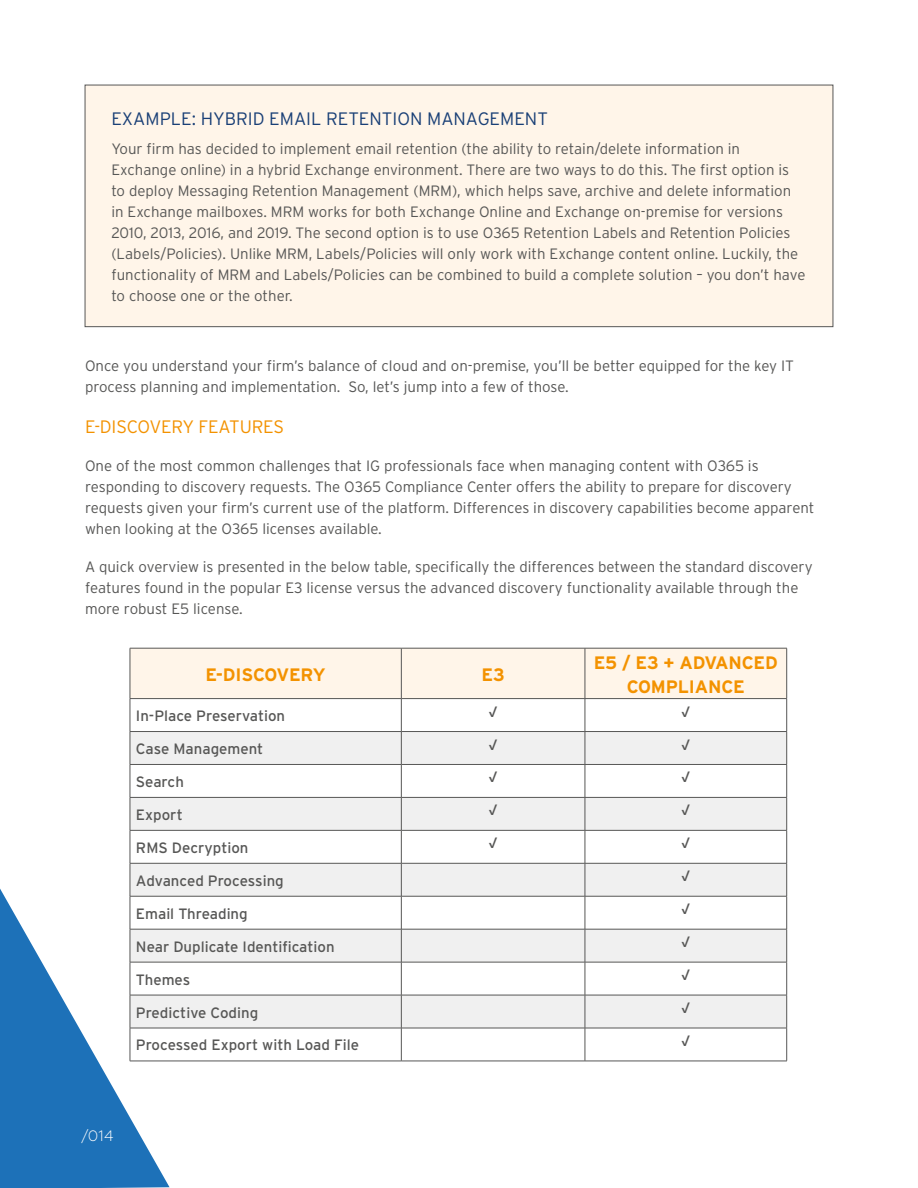
<style>
.page{position:relative;width:918px;height:1188px;background:#fff}
.page>*{position:absolute;margin:0;border:0;box-sizing:border-box;transform-origin:0 0}
.t1{font:300 18px "Interstate";color:#193f76}
.t2{font:700 18px/24px "Interstate";letter-spacing:-.01em;color:#f39200;text-align:center}
.t3{font:300 18px "Interstate";letter-spacing:-.01em;color:#f39200}
.t4{font:300 15px/21px "Interstate";color:#575756}
.t5{font:15px "Interstate";color:#575756}
.t6{font:300 15px "Geometria";color:#fff}
</style>
<div class="page">
<svg style="left:0;top:889px;width:170px;height:299px;fill:#1d71b8"></svg>
<div style="left:85px;top:85px;width:748px;height:242px;background:#fff5e9;border:1px solid #575756"></div>
<div style="left:131px;top:649px;width:655px;height:49px;background:#fff5e9"></div>
<svg style="left:131px;top:732px;width:655px;height:296px;fill:#f0f0f0"></svg>
<hr style="left:130px;top:648px;width:271px;height:1px;background:#575756">
<hr style="left:130px;top:648px;width:1px;height:50px;background:#575756">
<hr style="left:401px;top:648px;width:184px;height:1px;background:#575756">
<hr style="left:401px;top:648px;width:1px;height:50px;background:#575756">
<hr style="left:585px;top:648px;width:202px;height:1px;background:#575756">
<hr style="left:585px;top:648px;width:1px;height:50px;background:#575756">
<hr style="left:786px;top:648px;width:1px;height:50px;background:#575756">
<hr style="left:130px;top:698px;width:271px;height:1px;background:#575756">
<hr style="left:130px;top:699px;width:1px;height:32px;background:#575756">
<hr style="left:401px;top:698px;width:184px;height:1px;background:#575756">
<hr style="left:401px;top:699px;width:1px;height:32px;background:#575756">
<hr style="left:585px;top:698px;width:202px;height:1px;background:#575756">
<hr style="left:585px;top:699px;width:1px;height:32px;background:#575756">
<hr style="left:786px;top:699px;width:1px;height:32px;background:#575756">
<hr style="left:130px;top:731px;width:271px;height:1px;background:#575756">
<hr style="left:130px;top:732px;width:1px;height:32px;background:#575756">
<hr style="left:401px;top:731px;width:184px;height:1px;background:#575756">
<hr style="left:401px;top:732px;width:1px;height:32px;background:#575756">
<hr style="left:585px;top:731px;width:202px;height:1px;background:#575756">
<hr style="left:585px;top:732px;width:1px;height:32px;background:#575756">
<hr style="left:786px;top:732px;width:1px;height:32px;background:#575756">
<hr style="left:130px;top:765px;width:1px;height:32px;background:#575756">
<hr style="left:130px;top:831px;width:1px;height:32px;background:#575756">
<hr style="left:130px;top:896px;width:1px;height:33px;background:#575756">
<hr style="left:130px;top:962px;width:1px;height:33px;background:#575756">
<hr style="left:130px;top:1028px;width:1px;height:33px;background:#575756">
<hr style="left:130px;top:764px;width:271px;height:1px;background:#575756">
<hr style="left:401px;top:764px;width:184px;height:1px;background:#575756">
<hr style="left:585px;top:764px;width:202px;height:1px;background:#575756">
<hr style="left:401px;top:765px;width:1px;height:32px;background:#575756">
<hr style="left:401px;top:831px;width:1px;height:32px;background:#575756">
<hr style="left:401px;top:896px;width:1px;height:33px;background:#575756">
<hr style="left:401px;top:962px;width:1px;height:33px;background:#575756">
<hr style="left:401px;top:1028px;width:1px;height:33px;background:#575756">
<hr style="left:585px;top:765px;width:1px;height:32px;background:#575756">
<hr style="left:585px;top:831px;width:1px;height:32px;background:#575756">
<hr style="left:585px;top:896px;width:1px;height:33px;background:#575756">
<hr style="left:585px;top:962px;width:1px;height:33px;background:#575756">
<hr style="left:585px;top:1028px;width:1px;height:33px;background:#575756">
<hr style="left:786px;top:765px;width:1px;height:32px;background:#575756">
<hr style="left:786px;top:831px;width:1px;height:32px;background:#575756">
<hr style="left:786px;top:896px;width:1px;height:33px;background:#575756">
<hr style="left:786px;top:962px;width:1px;height:33px;background:#575756">
<hr style="left:786px;top:1028px;width:1px;height:33px;background:#575756">
<hr style="left:401px;top:797px;width:184px;height:1px;background:#575756">
<hr style="left:585px;top:797px;width:202px;height:1px;background:#575756">
<hr style="left:585px;top:798px;width:1px;height:32px;background:#575756">
<hr style="left:786px;top:798px;width:1px;height:32px;background:#575756">
<hr style="left:401px;top:830px;width:184px;height:1px;background:#575756">
<hr style="left:585px;top:830px;width:202px;height:1px;background:#575756">
<hr style="left:130px;top:863px;width:1px;height:33px;background:#575756">
<hr style="left:130px;top:863px;width:271px;height:1px;background:#575756">
<hr style="left:401px;top:863px;width:184px;height:1px;background:#575756">
<hr style="left:585px;top:863px;width:202px;height:1px;background:#575756">
<hr style="left:401px;top:863px;width:1px;height:33px;background:#575756">
<hr style="left:585px;top:863px;width:1px;height:33px;background:#575756">
<hr style="left:786px;top:863px;width:1px;height:33px;background:#575756">
<hr style="left:130px;top:896px;width:271px;height:1px;background:#575756">
<hr style="left:401px;top:896px;width:184px;height:1px;background:#575756">
<hr style="left:585px;top:896px;width:202px;height:1px;background:#575756">
<hr style="left:130px;top:929px;width:1px;height:33px;background:#575756">
<hr style="left:130px;top:929px;width:271px;height:1px;background:#575756">
<hr style="left:401px;top:929px;width:184px;height:1px;background:#575756">
<hr style="left:585px;top:929px;width:202px;height:1px;background:#575756">
<hr style="left:401px;top:929px;width:1px;height:33px;background:#575756">
<hr style="left:585px;top:929px;width:1px;height:33px;background:#575756">
<hr style="left:786px;top:929px;width:1px;height:33px;background:#575756">
<hr style="left:130px;top:962px;width:271px;height:1px;background:#575756">
<hr style="left:401px;top:962px;width:184px;height:1px;background:#575756">
<hr style="left:585px;top:962px;width:202px;height:1px;background:#575756">
<hr style="left:130px;top:995px;width:1px;height:33px;background:#575756">
<hr style="left:130px;top:995px;width:271px;height:1px;background:#575756">
<hr style="left:401px;top:995px;width:184px;height:1px;background:#575756">
<hr style="left:585px;top:995px;width:202px;height:1px;background:#575756">
<hr style="left:401px;top:995px;width:1px;height:33px;background:#575756">
<hr style="left:585px;top:995px;width:1px;height:33px;background:#575756">
<hr style="left:786px;top:995px;width:1px;height:33px;background:#575756">
<hr style="left:130px;top:1028px;width:271px;height:1px;background:#575756">
<hr style="left:401px;top:1028px;width:184px;height:1px;background:#575756">
<hr style="left:585px;top:1028px;width:202px;height:1px;background:#575756">
<hr style="left:130px;top:1061px;width:271px;height:1px;background:#575756">
<hr style="left:401px;top:1061px;width:184px;height:1px;background:#575756">
<hr style="left:585px;top:1061px;width:202px;height:1px;background:#575756">
<hr style="left:130px;top:798px;width:1px;height:32px;background:#575756">
<hr style="left:130px;top:797px;width:271px;height:1px;background:#575756">
<hr style="left:401px;top:798px;width:1px;height:32px;background:#575756">
<hr style="left:130px;top:830px;width:271px;height:1px;background:#575756">
<p class="t1" style="left:111px;top:108px;width:438px">EXAMPLE: HYBRID EMAIL RETENTION MANAGEMENT</p>
<p class="t4" style="left:111px;top:138px;width:696px">Your firm has decided to implement email retention (the ability to retain/delete information in Exchange online) in a hybrid Exchange environment. There are two ways to do this. The first option is to deploy Messaging Retention Management (MRM), which helps save, archive and delete information in Exchange mailboxes. MRM works for both Exchange Online and Exchange on-premise for versions 2010, 2013, 2016, and 2019. The second option is to use O365 Retention Labels and Retention Policies (Labels/Policies). Unlike MRM, Labels/Policies will only work with Exchange content online. Luckily, the functionality of MRM and Labels/Policies can be combined to build a complete solution – you don’t have to choose one or the other.</p>
<p class="t4" style="left:85px;top:355px;width:710px">Once you understand your firm’s balance of cloud and on-premise, you’ll be better equipped for the key IT process planning and implementation. So, let’s jump into a few of those.</p>
<p class="t3" style="left:85px;top:416px;width:201px">E-DISCOVERY FEATURES</p>
<p class="t4" style="left:85px;top:455px;width:731px">One of the most common challenges that IG professionals face when managing content with O365 is responding to discovery requests. The O365 Compliance Center offers the ability to prepare for discovery requests given your firm’s current use of the platform. Differences in discovery capabilities become apparent when looking at the O365 licenses available.</p>
<p class="t4" style="left:85px;top:556px;width:729px">A quick overview is presented in the below table, specifically the differences between the standard discovery features found in the popular E3 license versus the advanced discovery functionality available through the more robust E5 license.</p>
<p class="t2" style="left:206px;top:662px;width:121px">E-DISCOVERY</p>
<p class="t2" style="left:482px;top:662px;width:25px">E3</p>
<p class="t2" style="left:594px;top:650px;width:186px">E5 / E3 + ADVANCED<br>COMPLIANCE</p>
<p class="t5" style="left:136px;top:707px;width:151px">In-Place Preservation</p>
<p class="t5" style="left:489px;top:702px;width:11px">√</p>
<p class="t5" style="left:681px;top:702px;width:11px">√</p>
<p class="t5" style="left:136px;top:740px;width:129px">Case Management</p>
<p class="t5" style="left:489px;top:735px;width:11px">√</p>
<p class="t5" style="left:681px;top:735px;width:11px">√</p>
<p class="t5" style="left:136px;top:773px;width:49px">Search</p>
<p class="t5" style="left:489px;top:768px;width:11px">√</p>
<p class="t5" style="left:681px;top:768px;width:11px">√</p>
<p class="t5" style="left:136px;top:805px;width:48px">Export</p>
<p class="t5" style="left:489px;top:801px;width:11px">√</p>
<p class="t5" style="left:681px;top:801px;width:11px">√</p>
<p class="t5" style="left:136px;top:838px;width:114px">RMS Decryption</p>
<p class="t5" style="left:489px;top:834px;width:11px">√</p>
<p class="t5" style="left:681px;top:834px;width:11px">√</p>
<p class="t5" style="left:136px;top:871px;width:149px">Advanced Processing</p>
<p class="t5" style="left:681px;top:867px;width:11px">√</p>
<p class="t5" style="left:136px;top:904px;width:113px">Email Threading</p>
<p class="t5" style="left:681px;top:900px;width:11px">√</p>
<p class="t5" style="left:136px;top:937px;width:200px">Near Duplicate Identification</p>
<p class="t5" style="left:681px;top:933px;width:11px">√</p>
<p class="t5" style="left:136px;top:970px;width:56px">Themes</p>
<p class="t5" style="left:681px;top:966px;width:11px">√</p>
<p class="t5" style="left:136px;top:1003px;width:124px">Predictive Coding</p>
<p class="t5" style="left:681px;top:999px;width:11px">√</p>
<p class="t5" style="left:136px;top:1036px;width:225px">Processed Export with Load File</p>
<p class="t5" style="left:681px;top:1032px;width:11px">√</p>
<p class="t6" style="left:81px;top:1127px;width:34px">/014</p>
</div>
